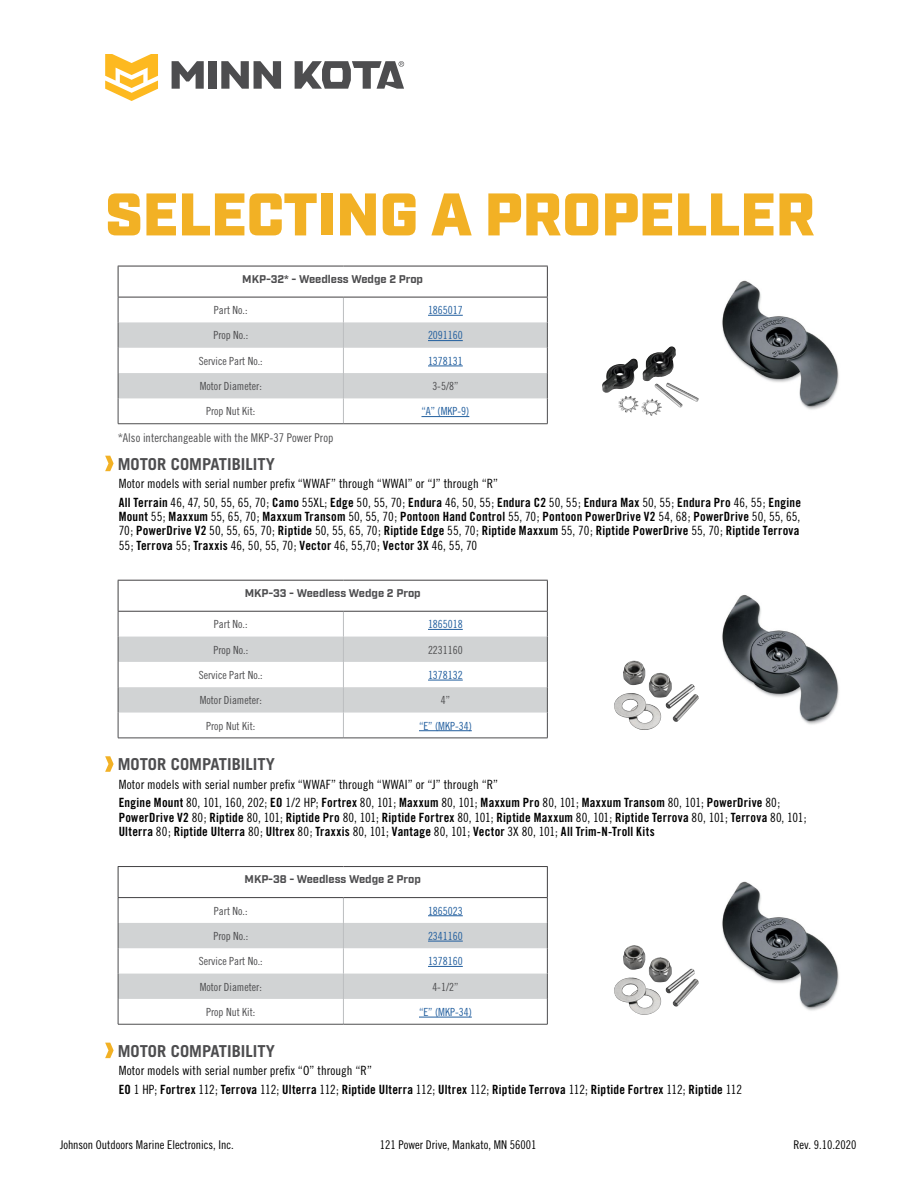
<style>
.page{position:relative;width:918px;height:1188px;background:#fff}
.page>*{position:absolute;margin:0;border:0;box-sizing:border-box;transform-origin:0 0}
.t1{font:900 60px "Industry";color:#f2b125}
.t2{font:700 16.5px "Trade Gothic";color:#4d4d4f}
.t3{font:12.75px/14.2px "Trade Gothic Bold Cond Twenty";letter-spacing:.025em;color:#000}
.t4{font:12.75px/18.6px "Trade Gothic Cond Eighteen";letter-spacing:.005em;color:#000}
.t5{font:12px "Trade Gothic Cond Eighteen";color:#000}
.t6{font:12px "Trade Gothic Cond Eighteen";letter-spacing:.005em;color:#4d4d4f}
.t7{font:11.25px "Trade Gothic Cond Eighteen";color:#4d4d4f}
.t8{font:11.25px "Trade Gothic Cond Eighteen";color:#215e9e}
.t9{font:700 11.25px "Industry";color:#4d4d4f}
.s1{font-family:"Trade Gothic Bold Cond Twenty"}
.s2{font-family:"Trade Gothic Cond Eighteen"}
</style>
<div class="page">
<svg style="left:105px;top:54px;width:53px;height:47px"></svg>
<div style="left:208px;top:61px;width:9px;height:28px;background:#4d4d4f"></div>
<svg style="left:221px;top:61px;width:60px;height:28px"></svg>
<svg style="left:172px;top:61px;width:32px;height:28px"></svg>
<svg style="left:295px;top:61px;width:109px;height:28px"></svg>
<svg style="left:105px;top:756px;width:9px;height:16px"></svg>
<hr style="left:118px;top:580px;width:225px;height:1px;background:#414042">
<hr style="left:118px;top:581px;width:1px;height:30px;background:#414042">
<hr style="left:343px;top:580px;width:205px;height:1px;background:#414042">
<hr style="left:547px;top:581px;width:1px;height:30px;background:#414042">
<hr style="left:118px;top:611px;width:225px;height:1px;background:#414042">
<hr style="left:343px;top:611px;width:205px;height:1px;background:#414042">
<svg style="left:118px;top:612px;width:430px;height:126px"></svg>
<hr style="left:118px;top:738px;width:225px;height:1px;background:#4d4d4f">
<hr style="left:343px;top:738px;width:205px;height:1px;background:#4d4d4f">
<hr style="left:428px;top:629px;width:35px;height:1px;background:#215e9e">
<hr style="left:428px;top:680px;width:35px;height:1px;background:#215e9e">
<hr style="left:419px;top:730px;width:53px;height:1px;background:#215e9e">
<svg style="left:105px;top:1043px;width:9px;height:15px"></svg>
<hr style="left:118px;top:866px;width:225px;height:1px;background:#414042">
<hr style="left:118px;top:867px;width:1px;height:30px;background:#414042">
<hr style="left:343px;top:866px;width:205px;height:1px;background:#414042">
<hr style="left:547px;top:867px;width:1px;height:30px;background:#414042">
<hr style="left:118px;top:897px;width:225px;height:1px;background:#414042">
<hr style="left:343px;top:897px;width:205px;height:1px;background:#414042">
<svg style="left:118px;top:898px;width:430px;height:126px"></svg>
<hr style="left:118px;top:1024px;width:225px;height:1px;background:#4d4d4f">
<hr style="left:343px;top:1024px;width:205px;height:1px;background:#4d4d4f">
<hr style="left:428px;top:915px;width:35px;height:1px;background:#215e9e">
<hr style="left:428px;top:941px;width:35px;height:1px;background:#215e9e">
<hr style="left:428px;top:966px;width:35px;height:1px;background:#215e9e">
<hr style="left:419px;top:1017px;width:53px;height:1px;background:#215e9e">
<svg style="left:105px;top:456px;width:9px;height:15px"></svg>
<hr style="left:118px;top:266px;width:225px;height:1px;background:#414042">
<hr style="left:118px;top:266px;width:1px;height:31px;background:#414042">
<hr style="left:343px;top:266px;width:205px;height:1px;background:#414042">
<hr style="left:547px;top:266px;width:1px;height:31px;background:#414042">
<svg style="left:118px;top:297px;width:430px;height:126px"></svg>
<hr style="left:118px;top:423px;width:225px;height:1px;background:#4d4d4f">
<hr style="left:343px;top:423px;width:205px;height:1px;background:#4d4d4f">
<hr style="left:428px;top:315px;width:35px;height:1px;background:#215e9e">
<hr style="left:428px;top:340px;width:35px;height:1px;background:#215e9e">
<hr style="left:428px;top:366px;width:35px;height:1px;background:#215e9e">
<hr style="left:421px;top:416px;width:48px;height:1px;background:#215e9e">
<img style="left:722px;top:280px;width:117px;height:130px">
<img style="left:722px;top:595px;width:117px;height:130px">
<img style="left:722px;top:881px;width:117px;height:130px">
<img style="left:602px;top:346px;width:97px;height:62px">
<img style="left:614px;top:661px;width:81px;height:69px">
<img style="left:614px;top:945px;width:81px;height:70px">
<h1 class="t1" style="left:105px;top:179px;width:711px">SELECTING A PROPELLER</h1>
<p class="t9" style="left:242px;top:272px;width:182px">MKP-32* - Weedless Wedge 2 Prop</p>
<p class="t7" style="left:214px;top:303px;width:35px">Part No.:</p>
<p class="t8" style="left:428px;top:303px;width:36px">1865017</p>
<p class="t7" style="left:213px;top:329px;width:36px">Prop No.:</p>
<p class="t8" style="left:428px;top:329px;width:36px">2091160</p>
<p class="t7" style="left:199px;top:354px;width:66px">Service Part No.:</p>
<p class="t8" style="left:428px;top:354px;width:36px">1378131</p>
<p class="t7" style="left:200px;top:379px;width:64px">Motor Diameter:</p>
<p class="t7" style="left:432px;top:379px;width:28px">3-5/8”</p>
<p class="t7" style="left:206px;top:405px;width:51px">Prop Nut Kit:</p>
<p class="t8" style="left:421px;top:405px;width:49px">“A” (MKP-9)</p>
<p class="t6" style="left:118px;top:430px;width:217px">*Also interchangeable with the MKP-37 Power Prop</p>
<p class="t2" style="left:118px;top:454px;width:159px">MOTOR COMPATIBILITY</p>
<p class="t4" style="left:119px;top:474px;width:684px">Motor models with serial number prefix “WWAF” through “WWAI” or “J” through “R”<br><span class="s1">All Terrain</span> 46, 47, 50, 55, 65, 70; <span class="s1">Camo</span> 55XL; <span class="s1">Edge</span> 50, 55, 70; <span class="s1">Endura</span> 46, 50, 55; <span class="s1">Endura C2</span> 50, 55; <span class="s1">Endura Max</span> 50, 55; <span class="s1">Endura Pro</span> 46, 55; <span class="s1">Engine</span></p>
<p class="t3" style="left:119px;top:509px;width:683px">Mount <span class="s2">55;</span> Maxxum <span class="s2">55, 65, 70;</span> Maxxum Transom <span class="s2">50, 55, 70;</span> Pontoon Hand Control <span class="s2">55, 70;</span> Pontoon PowerDrive V2 <span class="s2">54, 68;</span> PowerDrive <span class="s2">50, 55, 65,<br>70;</span> PowerDrive V2 <span class="s2">50, 55, 65, 70;</span> Riptide <span class="s2">50, 55, 65, 70;</span> Riptide Edge <span class="s2">55, 70;</span> Riptide Maxxum <span class="s2">55, 70;</span> Riptide PowerDrive <span class="s2">55, 70;</span> Riptide Terrova</p>
<p class="t4" style="left:119px;top:536px;width:360px">55; <span class="s1">Terrova</span> 55; <span class="s1">Traxxis</span> 46, 50, 55, 70; <span class="s1">Vector</span> 46, 55,70; <span class="s1">Vector 3X</span> 46, 55, 70</p>
<p class="t9" style="left:245px;top:586px;width:178px">MKP-33 - Weedless Wedge 2 Prop</p>
<p class="t7" style="left:214px;top:618px;width:35px">Part No.:</p>
<p class="t8" style="left:428px;top:618px;width:36px">1865018</p>
<p class="t7" style="left:213px;top:643px;width:36px">Prop No.:</p>
<p class="t7" style="left:428px;top:643px;width:36px">2231160</p>
<p class="t7" style="left:199px;top:668px;width:66px">Service Part No.:</p>
<p class="t8" style="left:428px;top:668px;width:36px">1378132</p>
<p class="t7" style="left:200px;top:694px;width:64px">Motor Diameter:</p>
<p class="t7" style="left:441px;top:694px;width:11px">4”</p>
<p class="t7" style="left:206px;top:719px;width:51px">Prop Nut Kit:</p>
<p class="t8" style="left:419px;top:719px;width:54px">“E” (MKP-34)</p>
<p class="t2" style="left:118px;top:754px;width:159px">MOTOR COMPATIBILITY</p>
<p class="t4" style="left:119px;top:775px;width:381px">Motor models with serial number prefix “WWAF” through “WWAI” or “J” through “R”</p>
<p class="t3" style="left:119px;top:796px;width:689px">Engine Mount <span class="s2">80, 101, 160, 202;</span> EO <span class="s2">1/2 HP;</span> Fortrex <span class="s2">80, 101;</span> Maxxum <span class="s2">80, 101;</span> Maxxum Pro <span class="s2">80, 101;</span> Maxxum Transom <span class="s2">80, 101;</span> PowerDrive <span class="s2">80;<br></span>PowerDrive V2 <span class="s2">80;</span> Riptide <span class="s2">80, 101;</span> Riptide Pro <span class="s2">80, 101;</span> Riptide Fortrex <span class="s2">80, 101;</span> Riptide Maxxum <span class="s2">80, 101;</span> Riptide Terrova <span class="s2">80, 101;</span> Terrova <span class="s2">80, 101;<br></span>Ulterra <span class="s2">80;</span> Riptide Ulterra <span class="s2">80;</span> Ultrex <span class="s2">80;</span> Traxxis <span class="s2">80, 101;</span> Vantage <span class="s2">80, 101;</span> Vector <span class="s2">3X 80, 101;</span> All Trim-N-Troll Kits</p>
<p class="t9" style="left:245px;top:872px;width:178px">MKP-38 - Weedless Wedge 2 Prop</p>
<p class="t7" style="left:214px;top:904px;width:35px">Part No.:</p>
<p class="t8" style="left:428px;top:904px;width:36px">1865023</p>
<p class="t7" style="left:213px;top:929px;width:36px">Prop No.:</p>
<p class="t8" style="left:428px;top:929px;width:36px">2341160</p>
<p class="t7" style="left:199px;top:955px;width:66px">Service Part No.:</p>
<p class="t8" style="left:428px;top:955px;width:36px">1378160</p>
<p class="t7" style="left:200px;top:980px;width:64px">Motor Diameter:</p>
<p class="t7" style="left:432px;top:980px;width:28px">4-1/2”</p>
<p class="t7" style="left:206px;top:1005px;width:51px">Prop Nut Kit:</p>
<p class="t8" style="left:419px;top:1005px;width:54px">“E” (MKP-34)</p>
<p class="t2" style="left:118px;top:1041px;width:159px">MOTOR COMPATIBILITY</p>
<p class="t4" style="left:119px;top:1061px;width:255px">Motor models with serial number prefix “O” through “R”</p>
<p class="t3" style="left:119px;top:1082px;width:625px">EO <span class="s2">1 HP;</span> Fortrex <span class="s2">112;</span> Terrova <span class="s2">112;</span> Ulterra <span class="s2">112;</span> Riptide Ulterra <span class="s2">112;</span> Ultrex <span class="s2">112;</span> Riptide Terrova <span class="s2">112;</span> Riptide Fortrex <span class="s2">112;</span> Riptide <span class="s2">112</span></p>
<p class="t5" style="left:60px;top:1138px;width:175px">Johnson Outdoors Marine Electronics, Inc.</p>
<p class="t5" style="left:380px;top:1138px;width:158px">121 Power Drive, Mankato, MN 56001</p>
<p class="t5" style="left:794px;top:1138px;width:64px">Rev. 9.10.2020</p>
</div>
